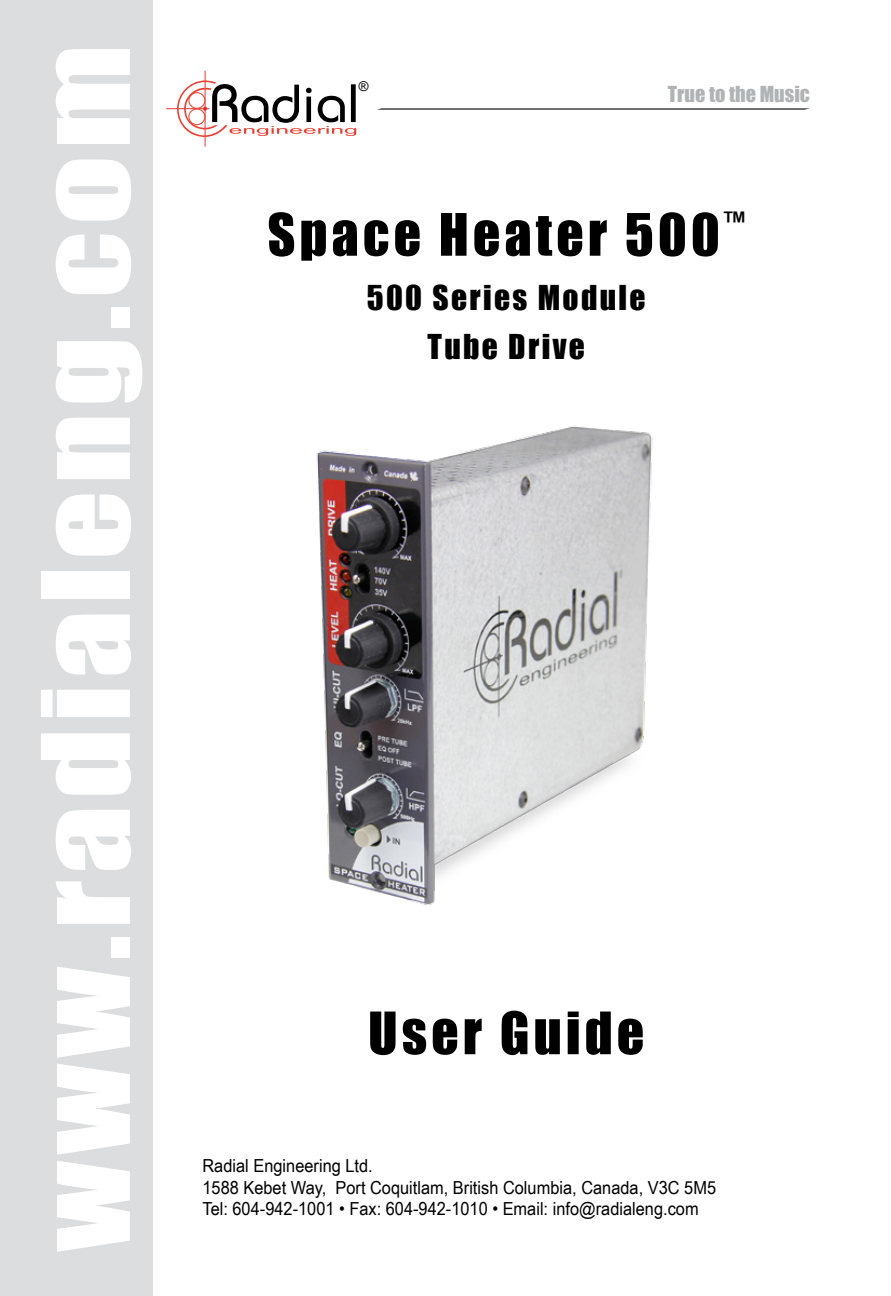
<style>
.page{position:relative;width:891px;height:1296px;background:#fff}
.page>*{position:absolute;margin:0;border:0;box-sizing:border-box;transform-origin:0 0}
.t1{font:112.5px "Impact";letter-spacing:.05em;color:#fff;scale:1.2 1}
.t2{font:54px "Impact";letter-spacing:.075em;color:#000}
.t3{font:31.5px/49.5px "Impact";letter-spacing:.075em;color:#000;text-align:center}
.t4{font:20.25px "Impact";color:#b1b4b6}
.t5{font:18px/21.6px "Arial Narrow";color:#000;scale:1.11 1}
.t6{font:italic 13.5px "Arial";color:#000}
</style>
<div class="page">
<hr style="left:166px;top:108px;width:43px;height:1px;background:#e84032">
<hr style="left:205px;top:71px;width:1px;height:76px;background:#e84032">
<svg style="left:177px;top:80px;width:179px;height:58px"></svg>
<div style="left:1px;top:0;width:152px;height:1296px;background:#dcddde"></div>
<svg style="left:377px;top:108px;width:433px;height:2px"></svg>
<img style="left:316px;top:426px;width:337px;height:479px">
<h1 class="t1" style="left:-2px;top:1251px;width:1007px;rotate:-90deg">www.radialeng.com</h1>
<p class="t6" style="left:358px;top:78px;width:11px">®</p>
<p class="t4" style="left:668px;top:78px;width:144px">True to the Music</p>
<h2 class="t2" style="left:268px;top:193px;width:479px">Space Heater 500<sup>™</sup></h2>
<h3 class="t3" style="left:367px;top:272px;width:280px">500 Series Module<br>Tube Drive</h3>
<h2 class="t2" style="left:368px;top:991px;width:278px">User Guide</h2>
<p class="t5" style="left:202px;top:1154px;width:464px">Radial Engineering Ltd.<br>1588 Kebet Way, Port Coquitlam, British Columbia, Canada, V3C 5M5<br>Tel: 604-942-1001 • Fax: 604-942-1010 • Email: info@radialeng.com</p>
</div>
